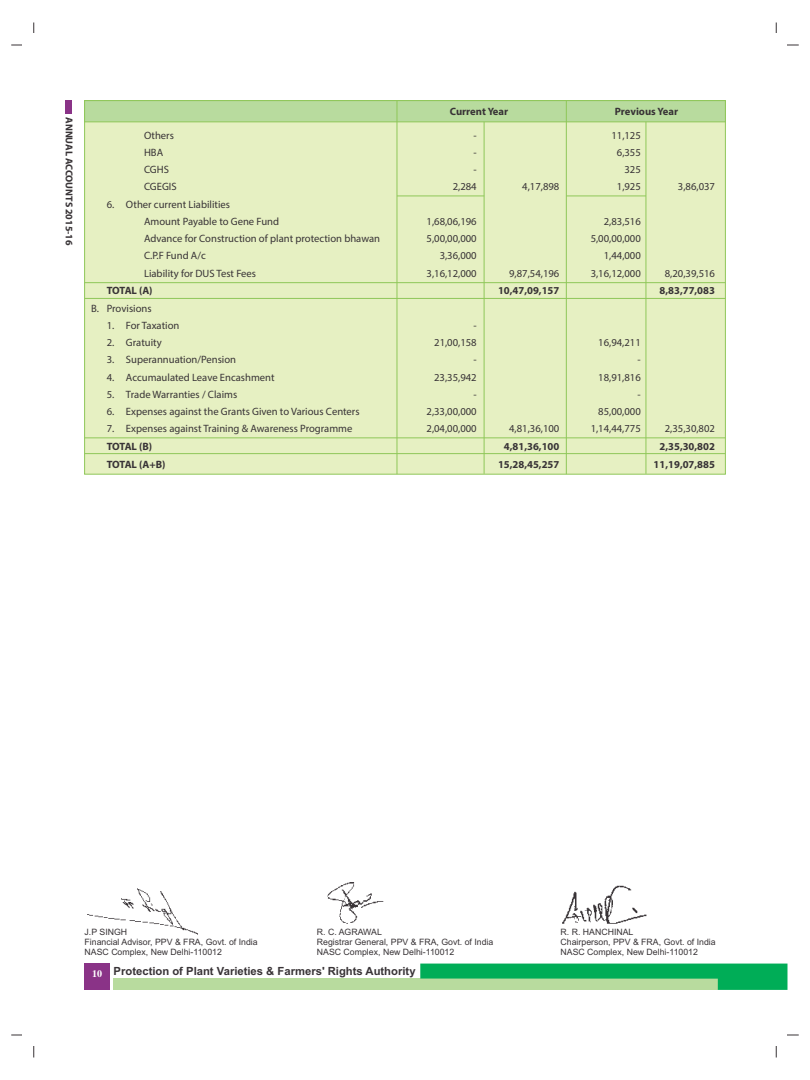
<style>
.page{position:relative;width:810px;height:1080px;background:#fff}
.page>*{position:absolute;margin:0;border:0;box-sizing:border-box;transform-origin:0 0}
.t1{font:700 11.25px "Arial";color:#383336}
.t2{font:10.62px/17.2px "Myriad Pro";color:#383336}
.t3{font:700 10.62px "Myriad Pro";color:#383336}
.t4{font:700 10px "Myriad Pro";color:#383336}
.t5{font:700 10px "Times New Roman";color:#fff}
.t6{font:8.75px/9.8px "Arial";color:#383336}
</style>
<div class="page">
<hr style="left:33px;top:22px;width:1px;height:1036px;background:#383336">
<hr style="left:776px;top:22px;width:1px;height:1036px;background:#383336">
<hr style="left:11px;top:45px;width:788px;height:1px;background:#383336">
<hr style="left:11px;top:1035px;width:788px;height:1px;background:#383336">
<div style="left:22px;top:34px;width:765px;height:1012px;background:#fff"></div>
<div style="left:114px;top:979px;width:604px;height:11px;background:#b8db9e"></div>
<svg style="left:420px;top:964px;width:367px;height:26px"></svg>
<div style="left:84px;top:963px;width:26px;height:27px;background:#8a3387"></div>
<div style="left:66px;top:101px;width:6px;height:13px;background:#8a3387"></div>
<div style="left:84px;top:122px;width:642px;height:353px;background:#e6f0c2"></div>
<svg style="left:84px;top:100px;width:642px;height:22px;background:#b4d998"></svg>
<hr style="left:397px;top:101px;width:1px;height:373px;background:#8fc759">
<hr style="left:566px;top:101px;width:1px;height:373px;background:#8fc759">
<hr style="left:484px;top:122px;width:1px;height:352px;background:#8fc759">
<hr style="left:646px;top:122px;width:1px;height:352px;background:#8fc759">
<hr style="left:397px;top:196px;width:87px;height:1px;background:#8fc759">
<hr style="left:566px;top:196px;width:80px;height:1px;background:#8fc759">
<hr style="left:85px;top:438px;width:640px;height:1px;background:#8fc759">
<hr style="left:85px;top:453px;width:640px;height:1px;background:#8fc759">
<hr style="left:85px;top:282px;width:640px;height:1px;background:#8fc759">
<hr style="left:85px;top:298px;width:640px;height:1px;background:#8fc759">
<img style="left:327px;top:882px;width:57px;height:42px">
<img style="left:562px;top:885px;width:85px;height:39px">
<img style="left:88px;top:888px;width:110px;height:47px">
<p class="t4" style="left:73px;top:117px;width:130px;rotate:90deg">ANNUAL ACCOUNTS 2015-16</p>
<p class="t3" style="left:450px;top:107px;width:60px">Current Year</p>
<p class="t3" style="left:615px;top:107px;width:65px">Previous Year</p>
<p class="t2" style="left:144px;top:127px;width:31px">Others</p>
<p class="t2" style="left:474px;top:127px;width:5px">-</p>
<p class="t2" style="left:611px;top:127px;width:31px">11,125</p>
<p class="t2" style="left:144px;top:145px;width:21px">HBA</p>
<p class="t2" style="left:474px;top:145px;width:5px">-</p>
<p class="t2" style="left:617px;top:145px;width:26px">6,355</p>
<p class="t2" style="left:144px;top:162px;width:26px">CGHS</p>
<p class="t2" style="left:474px;top:162px;width:5px">-</p>
<p class="t2" style="left:625px;top:162px;width:18px">325</p>
<p class="t2" style="left:144px;top:179px;width:34px">CGEGIS</p>
<p class="t2" style="left:453px;top:179px;width:26px">2,284</p>
<p class="t2" style="left:522px;top:179px;width:39px">4,17,898</p>
<p class="t2" style="left:617px;top:179px;width:26px">1,925</p>
<p class="t2" style="left:678px;top:179px;width:39px">3,86,037</p>
<p class="t2" style="left:144px;top:196px;width:137px;text-indent:-37px">6. Other current Liabilities<br>Amount Payable to Gene Fund</p>
<p class="t2" style="left:427px;top:214px;width:52px">1,68,06,196</p>
<p class="t2" style="left:604px;top:214px;width:39px">2,83,516</p>
<p class="t2" style="left:144px;top:231px;width:238px">Advance for Construction of plant protection bhawan</p>
<p class="t2" style="left:427px;top:231px;width:52px">5,00,00,000</p>
<p class="t2" style="left:591px;top:231px;width:52px">5,00,00,000</p>
<p class="t2" style="left:144px;top:248px;width:63px">C.P.F Fund A/c</p>
<p class="t2" style="left:440px;top:248px;width:39px">3,36,000</p>
<p class="t2" style="left:604px;top:248px;width:39px">1,44,000</p>
<p class="t2" style="left:144px;top:265px;width:114px">Liability for DUS Test Fees</p>
<p class="t2" style="left:427px;top:265px;width:52px">3,16,12,000</p>
<p class="t2" style="left:509px;top:265px;width:52px">9,87,54,196</p>
<p class="t2" style="left:591px;top:265px;width:52px">3,16,12,000</p>
<p class="t2" style="left:665px;top:265px;width:52px">8,20,39,516</p>
<p class="t3" style="left:107px;top:286px;width:47px">TOTAL (A)</p>
<p class="t3" style="left:498px;top:286px;width:63px">10,47,09,157</p>
<p class="t3" style="left:660px;top:286px;width:57px">8,83,77,083</p>
<p class="t2" style="left:91px;top:300px;width:62px">B. Provisions</p>
<p class="t2" style="left:107px;top:318px;width:74px">1. For Taxation</p>
<p class="t2" style="left:474px;top:318px;width:5px">-</p>
<p class="t2" style="left:107px;top:335px;width:57px">2. Gratuity</p>
<p class="t2" style="left:434px;top:335px;width:44px">21,00,158</p>
<p class="t2" style="left:598px;top:335px;width:44px">16,94,211</p>
<p class="t2" style="left:107px;top:352px;width:131px">3. Superannuation/Pension</p>
<p class="t2" style="left:474px;top:352px;width:5px">-</p>
<p class="t2" style="left:638px;top:352px;width:5px">-</p>
<p class="t2" style="left:107px;top:369px;width:169px">4. Accumaulated Leave Encashment</p>
<p class="t2" style="left:434px;top:369px;width:44px">23,35,942</p>
<p class="t2" style="left:598px;top:369px;width:44px">18,91,816</p>
<p class="t2" style="left:107px;top:387px;width:132px">5. Trade Warranties / Claims</p>
<p class="t2" style="left:474px;top:387px;width:5px">-</p>
<p class="t2" style="left:638px;top:387px;width:5px">-</p>
<p class="t2" style="left:107px;top:404px;width:254px">6. Expenses against the Grants Given to Various Centers</p>
<p class="t2" style="left:427px;top:404px;width:52px">2,33,00,000</p>
<p class="t2" style="left:598px;top:404px;width:44px">85,00,000</p>
<p class="t2" style="left:107px;top:421px;width:247px">7. Expenses against Training &amp; Awareness Programme</p>
<p class="t2" style="left:427px;top:421px;width:52px">2,04,00,000</p>
<p class="t2" style="left:509px;top:421px;width:52px">4,81,36,100</p>
<p class="t2" style="left:591px;top:421px;width:52px">1,14,44,775</p>
<p class="t2" style="left:665px;top:421px;width:52px">2,35,30,802</p>
<p class="t3" style="left:107px;top:442px;width:47px">TOTAL (B)</p>
<p class="t3" style="left:504px;top:442px;width:57px">4,81,36,100</p>
<p class="t3" style="left:660px;top:442px;width:57px">2,35,30,802</p>
<p class="t3" style="left:107px;top:460px;width:60px">TOTAL (A+B)</p>
<p class="t3" style="left:498px;top:460px;width:63px">15,28,45,257</p>
<p class="t3" style="left:654px;top:460px;width:63px">11,19,07,885</p>
<p class="t6" style="left:85px;top:928px;width:175px">J.P SINGH<br>Financial Advisor, PPV &amp; FRA, Govt. of India<br>NASC Complex, New Delhi-110012</p>
<p class="t6" style="left:317px;top:928px;width:178px">R. C. AGRAWAL<br>Registrar General, PPV &amp; FRA, Govt. of India<br>NASC Complex, New Delhi-110012</p>
<p class="t6" style="left:561px;top:928px;width:157px">R. R. HANCHINAL<br>Chairperson, PPV &amp; FRA, Govt. of India<br>NASC Complex, New Delhi-110012</p>
<p class="t5" style="left:92px;top:970px;width:11px">10</p>
<p class="t1" style="left:114px;top:967px;width:303px">Protection of Plant Varieties &amp; Farmers' Rights Authority</p>
</div>
